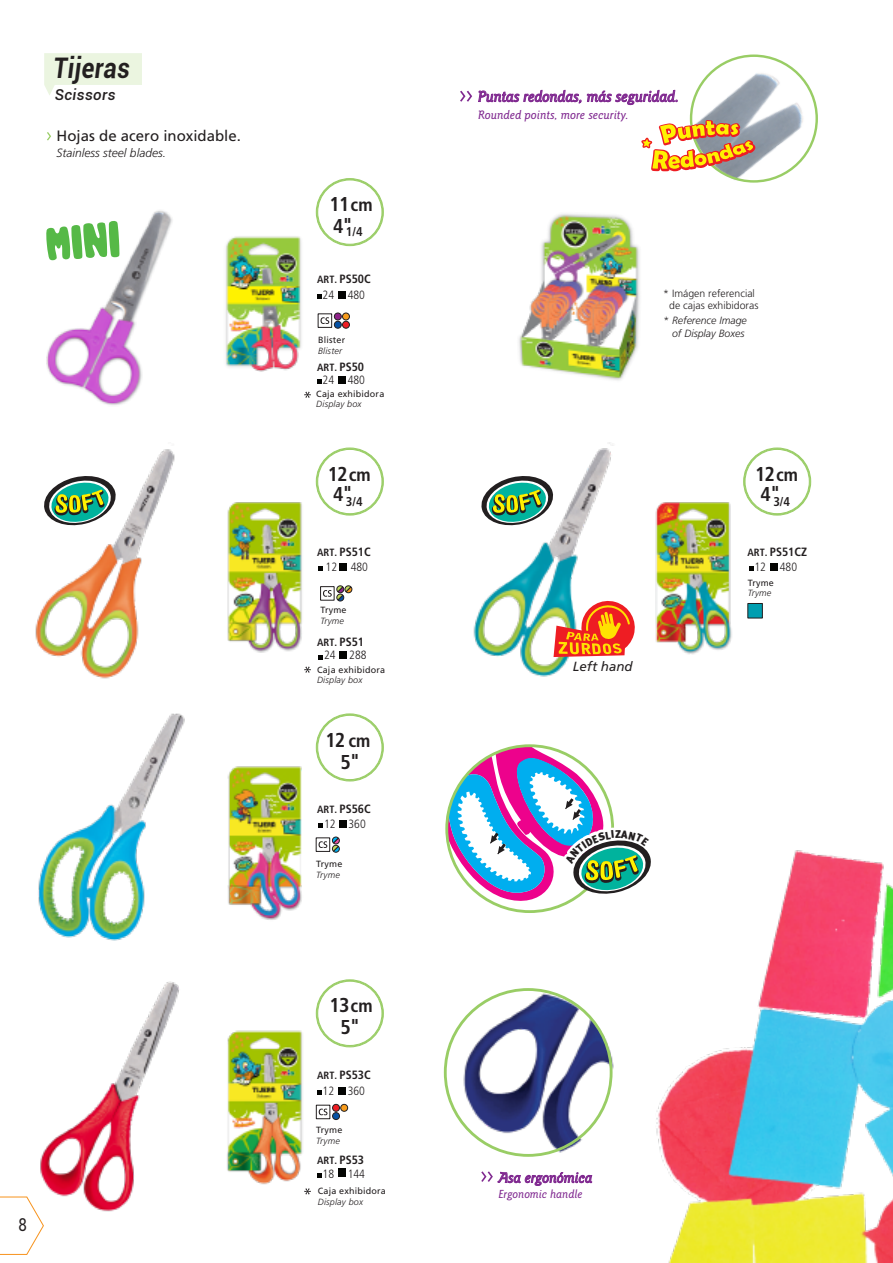
<style>
.page{position:relative;width:893px;height:1263px;background:#fff}
.page>*{position:absolute;margin:0;border:0;box-sizing:border-box;transform-origin:0 0}
.t1{font:italic 700 28.35px "Roboto";letter-spacing:.025em;color:#231f20;scale:.85 1}
.t2{font:700 condensed 20.1px/21.9px "Frutiger";letter-spacing:-.05em;color:#231f20;text-align:center}
.t3{font:17.7px "Roboto";color:#231f20;scale:.85 1}
.t4{font:italic 500 15.75px "Goudy Sans";color:#802990}
.t5{font:15px "Frutiger";color:#231f20}
.t6{font:italic 500 15px "Goudy Sans";color:#802990}
.t7{font:italic 500 15px "Roboto";letter-spacing:.025em;color:#231f20}
.t8{font:italic 13.35px "Frutiger";color:#231f20}
.t9{font:italic 500 12.75px "Goudy Sans";color:#802990}
.t10{font:700 condensed 12.75px "Frutiger";color:#231f20}
.t11{font:italic 500 12.15px "Goudy Sans";color:#802990}
.t12{font:700 condensed 12px/15.3px "Frutiger";color:#231f20;text-align:center}
.t13{font:italic 300 12px "Frutiger";color:#231f20}
.t14{font:300 condensed 12px "Frutiger";color:#231f20}
.t15{font:300 10.5px/12.6px "Frutiger";color:#231f20;text-align:center}
.t16{font:italic 300 10.5px/12.6px "Frutiger";color:#231f20;text-align:right}
.t17{font:700 condensed 10.5px "Frutiger";color:#231f20}
.t18{font:9px "Frutiger";letter-spacing:.02em;color:#231f20}
.t19{font:italic 300 9px "Frutiger";letter-spacing:.02em;color:#231f20}
.s1{font-size:18.15px}
.s2{font-size:10.5px}
.s3{font-weight:300}
.s4{font-size:12px}
</style>
<div class="page">
<img style="left:35px;top:89px;width:858px;height:1174px">
<svg style="left:40px;top:53px;width:102px;height:331px"></svg>
<svg style="left:444px;top:988px;width:169px;height:169px"></svg>
<svg style="left:481px;top:1171px;width:111px;height:14px"></svg>
<svg style="left:315px;top:178px;width:69px;height:69px"></svg>
<svg style="left:315px;top:447px;width:69px;height:69px"></svg>
<svg style="left:743px;top:447px;width:69px;height:69px"></svg>
<div style="left:748px;top:603px;width:15px;height:15px;background:#009eb0;border:1px solid #231f20"></div>
<svg style="left:315px;top:713px;width:69px;height:69px"></svg>
<svg style="left:315px;top:979px;width:69px;height:69px"></svg>
<svg style="left:318px;top:295px;width:4px;height:4px"></svg>
<div style="left:338px;top:291px;width:8px;height:8px;background:#040503"></div>
<svg style="left:318px;top:567px;width:5px;height:4px"></svg>
<div style="left:340px;top:563px;width:7px;height:8px;background:#040503"></div>
<svg style="left:749px;top:566px;width:4px;height:4px"></svg>
<div style="left:770px;top:563px;width:8px;height:7px;background:#040503"></div>
<svg style="left:318px;top:824px;width:5px;height:4px"></svg>
<div style="left:339px;top:820px;width:8px;height:8px;background:#040503"></div>
<svg style="left:318px;top:1090px;width:4px;height:4px"></svg>
<div style="left:338px;top:1087px;width:8px;height:7px;background:#040503"></div>
<svg style="left:318px;top:1174px;width:4px;height:4px"></svg>
<div style="left:338px;top:1168px;width:8px;height:9px;background:#040503"></div>
<svg style="left:318px;top:380px;width:4px;height:4px"></svg>
<div style="left:338px;top:376px;width:8px;height:8px;background:#040503"></div>
<svg style="left:318px;top:655px;width:5px;height:4px"></svg>
<div style="left:340px;top:651px;width:7px;height:8px;background:#040503"></div>
<svg style="left:479px;top:473px;width:77px;height:55px"></svg>
<svg style="left:41px;top:473px;width:77px;height:55px"></svg>
<svg style="left:553px;top:598px;width:85px;height:59px"></svg>
<svg style="left:478px;top:90px;width:103px;height:13px"></svg>
<svg style="left:460px;top:91px;width:12px;height:11px"></svg>
<img style="left:818px;top:89px;width:62px;height:129px">
<svg style="left:587px;top:54px;width:231px;height:174px"></svg>
<svg style="left:304px;top:392px;width:7px;height:6px"></svg>
<svg style="left:304px;top:666px;width:7px;height:7px"></svg>
<svg style="left:304px;top:1188px;width:7px;height:6px"></svg>
<svg style="left:0;top:1196px;width:44px;height:63px"></svg>
<div style="left:318px;top:314px;width:14px;height:14px;border:1px solid #231f20"></div>
<svg style="left:320px;top:317px;width:9px;height:7px"></svg>
<div style="left:334px;top:313px;width:7px;height:7px;background:#8e2289;border-radius:50%"></div>
<div style="left:334px;top:313px;width:7px;height:7px;border:1px solid #231f20;border-radius:50%"></div>
<div style="left:334px;top:321px;width:7px;height:7px;background:#0551a4;border-radius:50%"></div>
<div style="left:334px;top:321px;width:7px;height:7px;border:1px solid #231f20;border-radius:50%"></div>
<div style="left:342px;top:313px;width:7px;height:7px;background:#f89c1c;border-radius:50%"></div>
<div style="left:342px;top:313px;width:8px;height:7px;border:1px solid #231f20;border-radius:50%"></div>
<div style="left:342px;top:321px;width:7px;height:7px;background:#ee1d23;border-radius:50%"></div>
<div style="left:342px;top:321px;width:8px;height:7px;border:1px solid #231f20;border-radius:50%"></div>
<div style="left:316px;top:1105px;width:14px;height:14px;border:1px solid #231f20"></div>
<svg style="left:319px;top:1108px;width:8px;height:7px"></svg>
<div style="left:333px;top:1104px;width:6px;height:7px;background:#ee1d23;border-radius:50%"></div>
<div style="left:332px;top:1104px;width:8px;height:7px;border:1px solid #231f20;border-radius:50%"></div>
<div style="left:333px;top:1112px;width:6px;height:7px;background:#0551a4;border-radius:50%"></div>
<div style="left:332px;top:1112px;width:8px;height:8px;border:1px solid #231f20;border-radius:50%"></div>
<div style="left:341px;top:1104px;width:7px;height:7px;background:#f89c1c;border-radius:50%"></div>
<div style="left:341px;top:1104px;width:7px;height:7px;border:1px solid #231f20;border-radius:50%"></div>
<div style="left:320px;top:586px;width:14px;height:14px;border:1px solid #231f20"></div>
<svg style="left:323px;top:586px;width:29px;height:15px"></svg>
<div style="left:337px;top:594px;width:7px;height:7px;border:1px solid #231f20;border-radius:50%"></div>
<div style="left:316px;top:838px;width:14px;height:14px;border:1px solid #231f20"></div>
<svg style="left:319px;top:837px;width:20px;height:15px"></svg>
<div style="left:332px;top:845px;width:7px;height:7px;border:1px solid #231f20;border-radius:50%"></div>
<svg style="left:445px;top:743px;width:213px;height:170px"></svg>
<h1 class="t1" style="left:53px;top:48px;width:91px">Tijeras</h1>
<p class="t7" style="left:55px;top:84px;width:62px">Scissors</p>
<p class="t5" style="left:57px;top:127px;width:186px">Hojas de acero inoxidable.</p>
<p class="t13" style="left:57px;top:146px;width:111px">Stainless steel blades.</p>
<h3 class="t3" style="left:19px;top:1213px;width:11px">8</h3>
<h2 class="t2" style="left:330px;top:193px;width:44px">11 <span class="s1">cm</span></h2>
<p class="t10" style="left:333px;top:224px;width:31px"><sup>4"</sup>1/4</p>
<p class="t12" style="left:317px;top:271px;width:55px;line-height:15.9px"><span class="s2">ART.</span> PS50C<br><span class="s3">24 480</span></p>
<p class="t18" style="left:318px;top:335px;width:29px">Blister</p>
<p class="t19" style="left:318px;top:345px;width:26px">Blister</p>
<p class="t17" style="left:317px;top:361px;width:49px">ART. <span class="s4">PS50</span></p>
<p class="t14" style="left:323px;top:373px;width:44px">24 480</p>
<p class="t18" style="left:316px;top:388px;width:70px">Caja exhibidora</p>
<p class="t19" style="left:316px;top:399px;width:47px">Display box</p>
<h2 class="t2" style="left:328px;top:463px;width:44px">12 <span class="s1">cm</span></h2>
<p class="t10" style="left:333px;top:494px;width:31px"><sup>4"</sup>3/4</p>
<h3 class="t4" style="left:478px;top:88px;width:202px">Puntas redondas, más seguridad.</h3>
<p class="t9" style="left:478px;top:108px;width:152px">Rounded points, more security.</p>
<p class="t15" style="left:663px;top:287px;width:97px">* Imágen referencial de cajas exhibidoras</p>
<p class="t16" style="left:663px;top:314px;width:85px">* Reference Image of Display Boxes</p>
<h2 class="t2" style="left:755px;top:463px;width:44px">12 <span class="s1">cm</span></h2>
<p class="t10" style="left:761px;top:494px;width:31px"><sup>4"</sup>3/4</p>
<p class="t12" style="left:317px;top:544px;width:55px;line-height:14.9px"><span class="s2">ART.</span> PS51C<br><span class="s3">12 480</span></p>
<p class="t12" style="left:747px;top:545px;width:61px;line-height:14.5px"><span class="s2">ART.</span> PS51CZ<br><span class="s3">12 480</span></p>
<p class="t18" style="left:321px;top:605px;width:28px">Tryme</p>
<p class="t19" style="left:321px;top:615px;width:25px">Tryme</p>
<p class="t17" style="left:317px;top:636px;width:49px">ART. <span class="s4">PS51</span></p>
<p class="t14" style="left:324px;top:648px;width:44px">24 288</p>
<p class="t18" style="left:317px;top:664px;width:70px">Caja exhibidora</p>
<p class="t19" style="left:317px;top:675px;width:47px">Display box</p>
<h2 class="t2" style="left:325px;top:729px;width:46px">12 <span class="s1">cm<br></span>5"</h2>
<p class="t12" style="left:317px;top:801px;width:55px"><span class="s2">ART.</span> PS56C<br><span class="s3">12 360</span></p>
<p class="t18" style="left:316px;top:859px;width:28px">Tryme</p>
<p class="t19" style="left:316px;top:869px;width:25px">Tryme</p>
<h2 class="t2" style="left:330px;top:994px;width:44px">13 <span class="s1">cm<br></span>5"</h2>
<p class="t12" style="left:317px;top:1067px;width:55px"><span class="s2">ART.</span> PS53C<br><span class="s3">12 360</span></p>
<p class="t18" style="left:316px;top:1125px;width:28px">Tryme</p>
<p class="t19" style="left:316px;top:1135px;width:25px">Tryme</p>
<p class="t17" style="left:317px;top:1154px;width:49px">ART. <span class="s4">PS53</span></p>
<p class="t14" style="left:323px;top:1167px;width:44px">18 144</p>
<p class="t18" style="left:318px;top:1186px;width:70px">Caja exhibidora</p>
<p class="t19" style="left:318px;top:1197px;width:47px">Display box</p>
<p class="t8" style="left:573px;top:659px;width:61px">Left hand</p>
<p class="t6" style="left:498px;top:1169px;width:95px">Asa ergonómica</p>
<p class="t11" style="left:498px;top:1187px;width:86px">Ergonomic handle</p>
<p class="t18" style="left:748px;top:577px;width:28px">Tryme</p>
<p class="t19" style="left:748px;top:588px;width:25px">Tryme</p>
</div>
